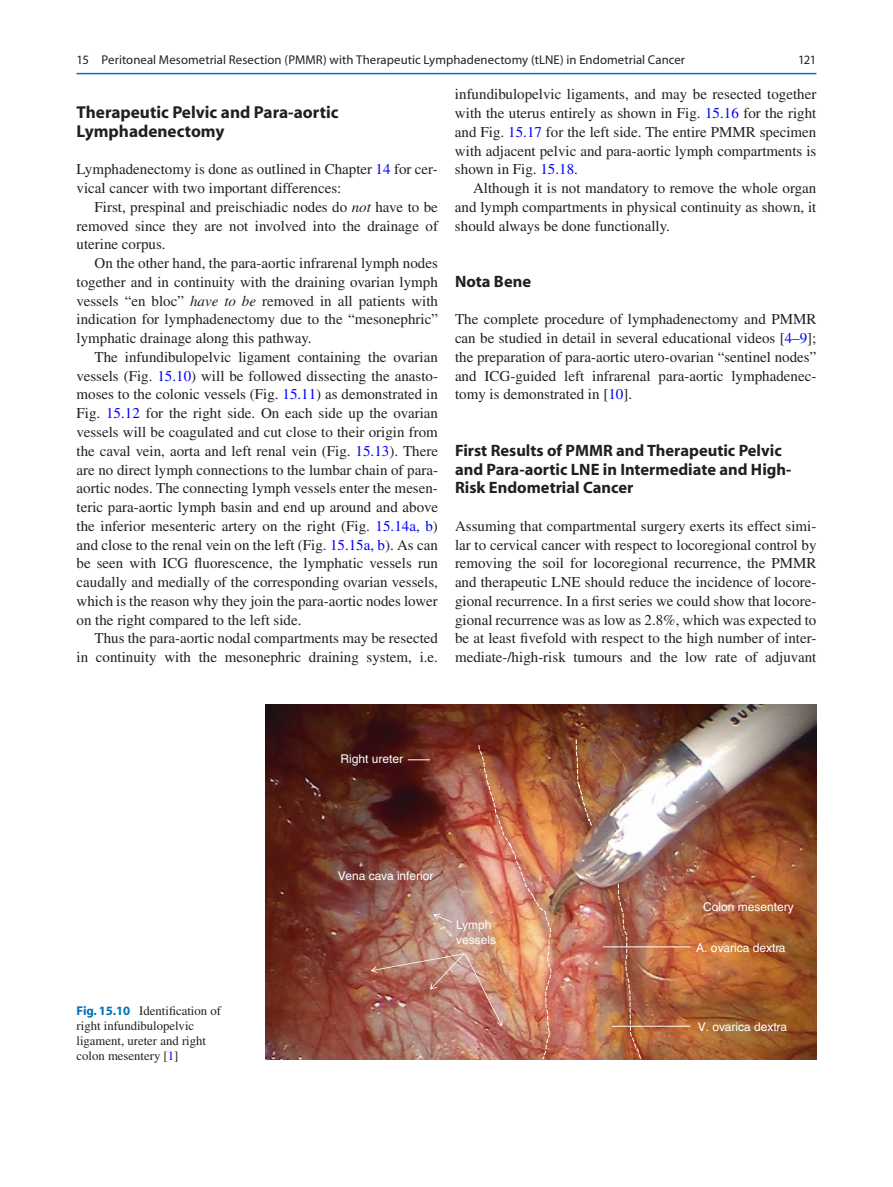
<style>
.page{position:relative;width:893px;height:1187px;background:#fff}
.page>*{position:absolute;margin:0;border:0;box-sizing:border-box;transform-origin:0 0}
.t1{font:700 17.25px/18.8px "Dpghmd Myriad";color:#231f20}
.t2{font:700 16.5px/18.8px "Dpghmd Myriad";color:#231f20}
.t3{font:15px/18.8px "Fycwrq Times";color:#231f20;text-align:justify}
.t4{font:12.75px "Snstpg Myriad";letter-spacing:.01em;color:#231f20}
.t5{font:12.75px/15px "Fycwrq Times";color:#231f20}
.t6{font:12.75px "Jfbvgc Myriad";color:#231f20}
.t7{font:12px/14.4px "Xkqxqn Helvetica";color:#fff}
.s1{color:#0000fa}
.s2{font-family:"Mkqxwj Times";font-style:italic}
.s3{font-family:"Dpghmd Myriad";font-weight:700;color:#0073bc}
</style>
<div class="page">
<img style="left:266px;top:704px;width:550px;height:355px">
<img style="left:478px;top:721px;width:164px;height:338px">
<hr style="left:603px;top:946px;width:87px;height:1px;background:#fff">
<hr style="left:612px;top:1025px;width:78px;height:1px;background:#fff">
<svg style="left:433px;top:913px;width:19px;height:9px"></svg>
<img style="left:371px;top:953px;width:131px;height:73px">
<svg style="left:408px;top:759px;width:22px;height:1px"></svg>
<hr style="left:77px;top:73px;width:739px;height:1px;background:#0073bc">
<p class="t4" style="left:77px;top:54px;width:610px">15 Peritoneal Mesometrial Resection (PMMR) with Therapeutic Lymphadenectomy (tLNE) in Endometrial Cancer</p>
<p class="t6" style="left:798px;top:54px;width:20px">121</p>
<p class="t1" style="left:77px;top:103px;width:263px">Therapeutic Pelvic and Para-aortic<br>Lymphadenectomy</p>
<p class="t3" style="left:77px;top:160px;width:363px">Lymphadenectomy is done as outlined in Chapter <span class="s1">14</span> for cer&shy;vical cancer with two important differences:</p>
<p class="t3" style="left:77px;top:197px;width:363px;text-indent:18px">First, prespinal and preischiadic nodes do <span class="s2">not</span> have to be removed since they are not involved into the drainage of uterine corpus.</p>
<p class="t3" style="left:77px;top:254px;width:363px;text-indent:18px">On the other hand, the para-aortic infrarenal lymph nodes together and in continuity with the draining ovarian lymph vessels “en bloc” <span class="s2">have to be</span> removed in all patients with indication for lymphadenectomy due to the “mesonephric” lymphatic drainage along this pathway.</p>
<p class="t3" style="left:77px;top:347px;width:363px;text-indent:18px">The infundibulopelvic ligament containing the ovarian vessels (Fig. <span class="s1">15.10</span>) will be followed dissecting the anasto&shy;moses to the colonic vessels (Fig. <span class="s1">15.11</span>) as demonstrated in Fig. <span class="s1">15.12</span> for the right side. On each side up the ovarian vessels will be coagulated and cut close to their origin from the caval vein, aorta and left renal vein (Fig. <span class="s1">15.13</span>). There are no direct lymph connections to the lumbar chain of para&shy;aortic nodes. The connecting lymph vessels enter the mesen&shy;teric para-aortic lymph basin and end up around and above the inferior mesenteric artery on the right (Fig. <span class="s1">15.14a, b</span>) and close to the renal vein on the left (Fig. <span class="s1">15.15a, b</span>). As can be seen with ICG fluorescence, the lymphatic vessels run caudally and medially of the corresponding ovarian vessels, which is the reason why they join the para-aortic nodes lower on the right compared to the left side.</p>
<p class="t3" style="left:77px;top:629px;width:363px;text-align:right">Thus the para-aortic nodal compartments may be resected<br>in continuity with the mesonephric draining system, i.e.</p>
<p class="t3" style="left:455px;top:85px;width:363px">infundibulopelvic ligaments, and may be resected together with the uterus entirely as shown in Fig. <span class="s1">15.16</span> for the right and Fig. <span class="s1">15.17</span> for the left side. The entire PMMR specimen with adjacent pelvic and para-aortic lymph compartments is shown in Fig. <span class="s1">15.18</span>.</p>
<p class="t3" style="left:455px;top:179px;width:363px;text-indent:18px">Although it is not mandatory to remove the whole organ and lymph compartments in physical continuity as shown, it should always be done functionally.</p>
<p class="t2" style="left:455px;top:272px;width:78px">Nota Bene</p>
<p class="t3" style="left:455px;top:310px;width:363px">The complete procedure of lymphadenectomy and PMMR can be studied in detail in several educational videos [<span class="s1">4</span>–<span class="s1">9</span>]; the preparation of para-aortic utero-ovarian “sentinel nodes” and ICG-guided left infrarenal para-aortic lymphadenec&shy;tomy is demonstrated in [<span class="s1">10</span>].</p>
<p class="t2" style="left:455px;top:441px;width:338px">First Results of PMMR and Therapeutic Pelvic and Para-aortic LNE in Intermediate and High-<br>Risk Endometrial Cancer</p>
<p class="t3" style="left:455px;top:516px;width:363px">Assuming that compartmental surgery exerts its effect simi&shy;lar to cervical cancer with respect to locoregional control by removing the soil for locoregional recurrence, the PMMR and therapeutic LNE should reduce the incidence of locore&shy;gional recurrence. In a first series we could show that locore&shy;gional recurrence was as low as 2.8%, which was expected to be at least fivefold with respect to the high number of inter&shy;mediate-/high-risk tumours and the low rate of adjuvant</p>
<p class="t7" style="left:341px;top:751px;width:64px">Right ureter</p>
<p class="t5" style="left:77px;top:1003px;width:146px"><span class="s3">Fig. 15.10</span> Identification of right infundibulopelvic ligament, ureter and right colon mesentery [<span class="s1">1</span>]</p>
<p class="t7" style="left:338px;top:868px;width:97px">Vena cava inferior</p>
<p class="t7" style="left:456px;top:917px;width:41px">Lymph vessels</p>
<p class="t7" style="left:703px;top:899px;width:92px">Colon mesentery</p>
<p class="t7" style="left:696px;top:940px;width:91px">A. ovarica dextra</p>
<p class="t7" style="left:698px;top:1019px;width:91px">V. ovarica dextra</p>
</div>
